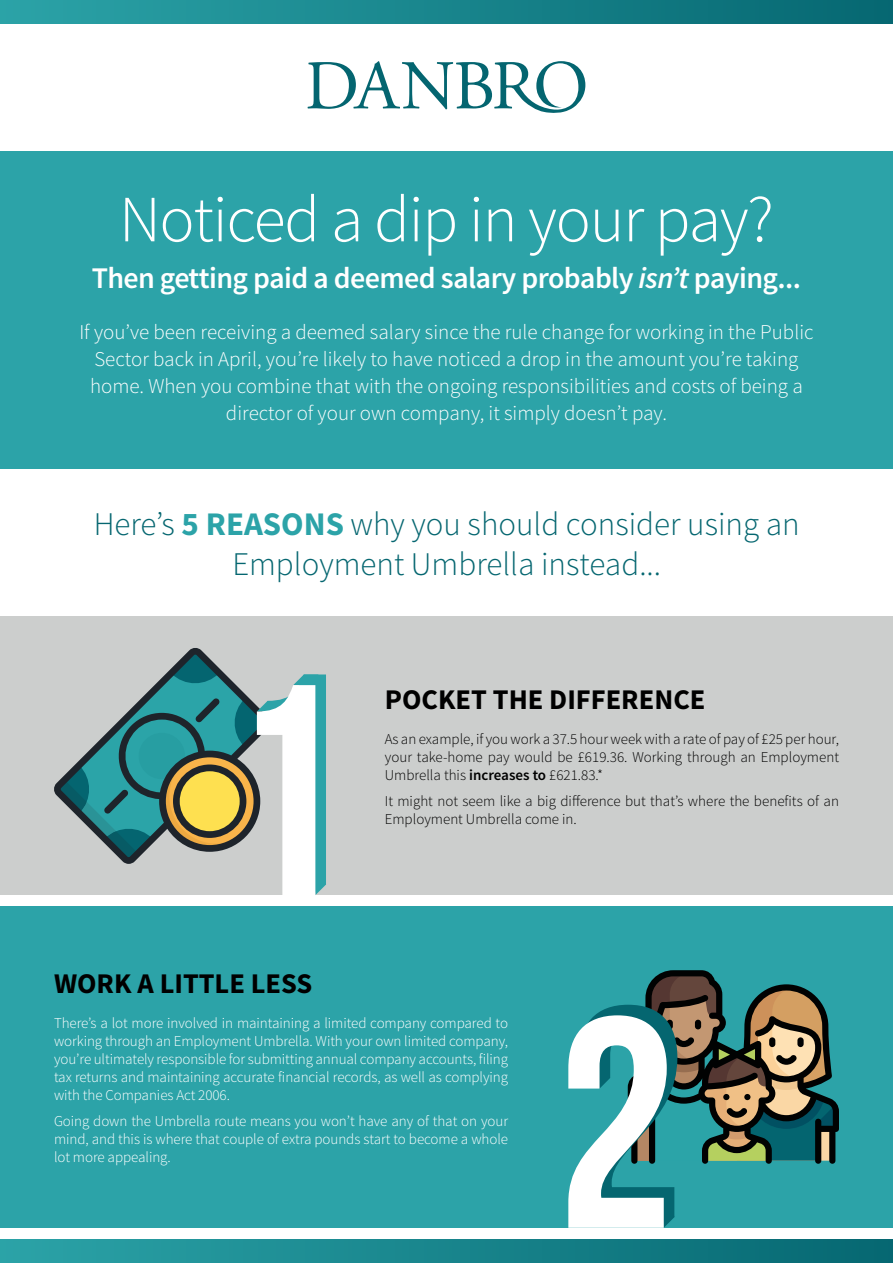
<style>
.page{position:relative;width:893px;height:1263px;background:#fff}
.page>*{position:absolute;margin:0;border:0;box-sizing:border-box;transform-origin:0 0}
.t1{font:300 66px "Source Sans Pro";letter-spacing:-.02em;color:#fff}
.t2{font:300 33px/39.6px "Source Sans Pro";color:#056670;text-align:center}
.t3{font:600 30px "Source Sans Pro";letter-spacing:-.02em;color:#fff}
.t4{font:700 28.5px "Source Sans Pro";color:#000}
.t5{font:300 21px/27px "Source Sans Pro";color:#fff;text-align:center}
.t6{font:300 15px/18px "Source Sans Pro";letter-spacing:-.005em;color:#fff;text-align:justify}
.t7{font:300 15px/18px "Source Sans Pro";color:#000;text-align:justify}
.s1{font-style:italic}
.s2{font-weight:700;color:#2ca3a8}
.s3{font-weight:600}
</style>
<div class="page">
<div style="left:0;top:152px;width:893px;height:317px;background:#2ca3a8"></div>
<div style="left:0;top:617px;width:893px;height:278px;background:#cccecd"></div>
<svg style="left:308px;top:61px;width:277px;height:52px"></svg>
<div style="left:0;top:0;width:893px;height:24px;background:linear-gradient(to right,#2ba3a7,#066771)"></div>
<svg style="left:57px;top:651px;width:269px;height:244px"></svg>
<div style="left:0;top:906px;width:893px;height:322px;background:#2ca3a8"></div>
<div style="left:0;top:1239px;width:893px;height:24px;background:linear-gradient(to right,#2ba3a7,#066771)"></div>
<svg style="left:568px;top:970px;width:271px;height:258px"></svg>
<h1 class="t1" style="left:119px;top:179px;width:656px">Noticed a dip in your pay?</h1>
<h3 class="t3" style="left:92px;top:259px;width:711px">Then getting paid a deemed salary probably <span class="s1">isn’t</span> paying...</h3>
<p class="t5" style="left:79px;top:319px;width:736px">If you’ve been receiving a deemed salary since the rule change for working in the Public Sector back in April, you’re likely to have noticed a drop in the amount you’re taking home. When you combine that with the ongoing responsibilities and costs of being a director of your own company, it simply doesn’t pay.</p>
<h2 class="t2" style="left:94px;top:505px;width:708px">Here’s <span class="s2">5 REASONS</span> why you should consider using an<br>Employment Umbrella instead...</h2>
<h3 class="t4" style="left:385px;top:681px;width:322px">POCKET THE DIFFERENCE</h3>
<p class="t7" style="left:385px;top:730px;width:456px">As an example, if you work a 37.5 hour week with a rate of pay of £25 per hour, your take-home pay would be £619.36. Working through an Employment Umbrella this <span class="s3">increases to</span> £621.83.*</p>
<p class="t7" style="left:385px;top:792px;width:456px">It might not seem like a big difference but that’s where the benefits of an<br>Employment Umbrella come in.</p>
<h3 class="t4" style="left:54px;top:965px;width:260px">WORK A LITTLE LESS</h3>
<p class="t6" style="left:54px;top:1014px;width:456px">There’s a lot more involved in maintaining a limited company compared to working through an Employment Umbrella. With your own limited company, you’re ultimately responsible for submitting annual company accounts, filing tax returns and maintaining accurate financial records, as well as complying with the Companies Act 2006.</p>
<p class="t6" style="left:54px;top:1112px;width:456px">Going down the Umbrella route means you won’t have any of that on your mind, and this is where that couple of extra pounds start to become a whole lot more appealing.</p>
</div>
